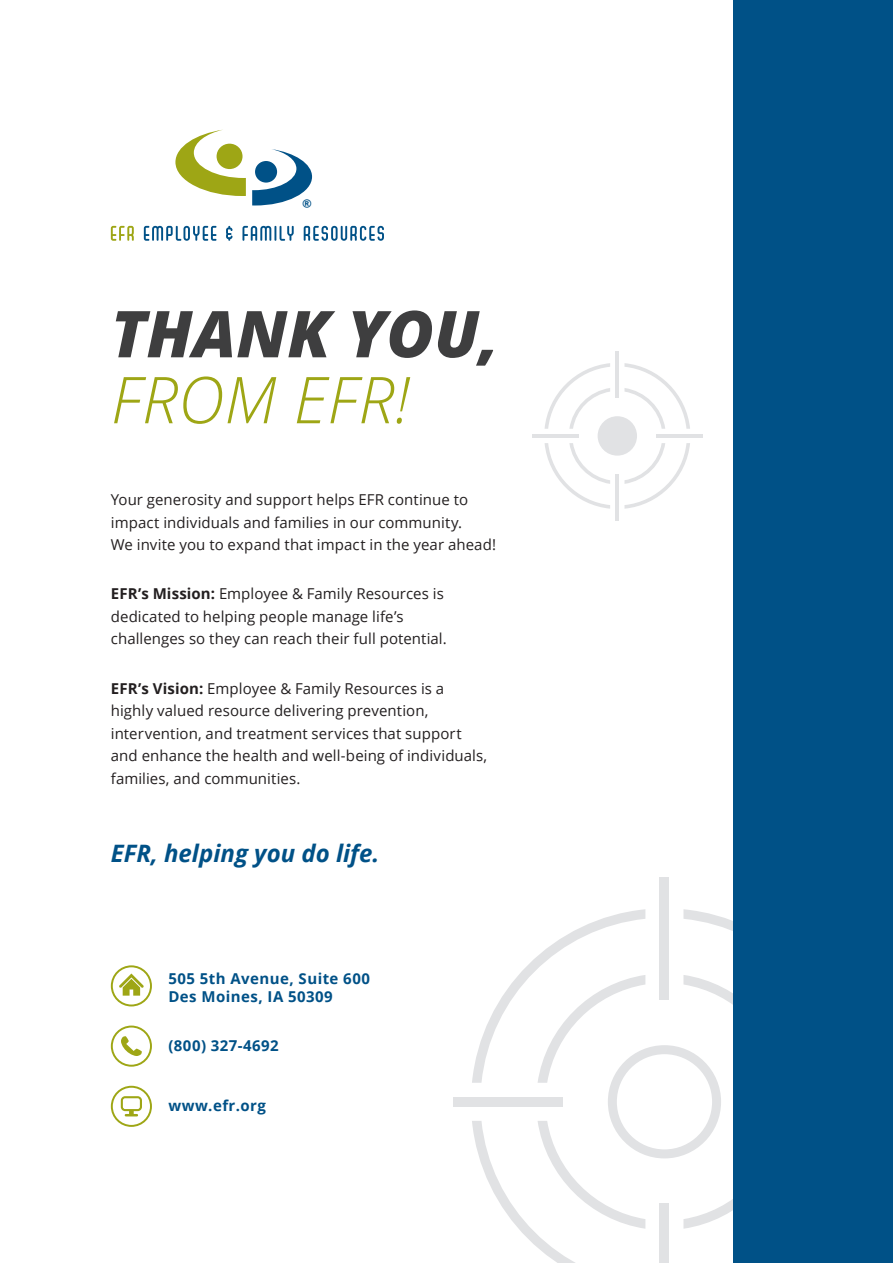
<style>
.page{position:relative;width:893px;height:1263px;background:#fff}
.page>*{position:absolute;margin:0;border:0;box-sizing:border-box;transform-origin:0 0}
.Cover_Title_02{font:italic 800 64.65px/66px "Open Sans";color:#3e3e3f}
.Title_05{font:italic 700 24px "Open Sans";color:#005187}
.Main_Text_9pts_LEFT{font:15px/22.5px "Open Sans";letter-spacing:.005em;color:#231f20}
.Text_Left_Justify{font:700 15px "Open Sans";letter-spacing:.03em;color:#005187}
.t1{font:700 11.1px "Gill Sans";color:#005187}
.s1{font-weight:300;color:#9ea615}
.s2{font-weight:700}
</style>
<div class="page">
<svg style="left:545px;top:443px;width:65px;height:66px"></svg>
<svg style="left:545px;top:363px;width:65px;height:66px"></svg>
<svg style="left:624px;top:443px;width:66px;height:66px"></svg>
<svg style="left:624px;top:363px;width:66px;height:66px"></svg>
<hr style="left:615px;top:351px;width:4px;height:46px;background:#e1e2e4">
<hr style="left:615px;top:474px;width:4px;height:47px;background:#e1e2e4">
<hr style="left:656px;top:434px;width:46px;height:4px;background:#e1e2e4">
<hr style="left:532px;top:434px;width:47px;height:4px;background:#e1e2e4">
<div style="left:598px;top:416px;width:39px;height:40px;background:#e1e2e4;border-radius:50%"></div>
<svg style="left:683px;top:1121px;width:50px;height:108px"></svg>
<svg style="left:683px;top:909px;width:50px;height:174px"></svg>
<svg style="left:472px;top:1121px;width:173px;height:142px"></svg>
<svg style="left:472px;top:909px;width:173px;height:174px"></svg>
<div style="left:660px;top:878px;width:9px;height:122px;background:#e1e2e4"></div>
<div style="left:660px;top:1204px;width:9px;height:59px;background:#e1e2e4"></div>
<div style="left:453px;top:1097px;width:109px;height:9px;background:#e1e2e4"></div>
<div style="left:608px;top:1045px;width:113px;height:113px;border:9px solid #e1e2e4;border-radius:50%"></div>
<svg style="left:119px;top:973px;width:25px;height:23px"></svg>
<div style="left:111px;top:965px;width:41px;height:41px;border:2px solid #9ea615;border-radius:50%"></div>
<svg style="left:121px;top:1036px;width:21px;height:20px"></svg>
<div style="left:111px;top:1025px;width:41px;height:42px;border:2px solid #9ea615;border-radius:50%"></div>
<svg style="left:121px;top:1096px;width:21px;height:20px"></svg>
<div style="left:111px;top:1086px;width:41px;height:41px;border:2px solid #9ea615;border-radius:50%"></div>
<div style="left:733px;top:0;width:160px;height:1263px;background:#005187"></div>
<svg style="left:111px;top:226px;width:23px;height:15px"></svg>
<svg style="left:144px;top:226px;width:72px;height:15px"></svg>
<svg style="left:226px;top:226px;width:6px;height:15px"></svg>
<svg style="left:242px;top:226px;width:52px;height:15px"></svg>
<svg style="left:304px;top:226px;width:80px;height:15px"></svg>
<svg style="left:175px;top:130px;width:71px;height:66px"></svg>
<div style="left:217px;top:144px;width:26px;height:25px;background:#9ea615;border-radius:50%"></div>
<svg style="left:252px;top:149px;width:60px;height:56px"></svg>
<div style="left:255px;top:161px;width:22px;height:22px;background:#005187;border-radius:50%"></div>
<p class="t1" style="left:302px;top:196px;width:11px">®</p>
<p class="Cover_Title_02" style="left:111px;top:298px;width:390px">THANK YOU,<br><span class="s1">FROM EFR!</span></p>
<p class="Main_Text_9pts_LEFT" style="left:111px;top:488px;width:387px">Your generosity and support helps EFR continue to impact individuals and families in our community.<br>We invite you to expand that impact in the year ahead!</p>
<p class="Main_Text_9pts_LEFT" style="left:111px;top:582px;width:337px"><span class="s2">EFR’s Mission:</span> Employee &amp; Family Resources is dedicated to helping people manage life’s challenges so they can reach their full potential.</p>
<p class="Main_Text_9pts_LEFT" style="left:111px;top:676px;width:378px"><span class="s2">EFR’s Vision:</span> Employee &amp; Family Resources is a highly valued resource delivering prevention, intervention, and treatment services that support and enhance the health and well-being of individuals, families, and communities.</p>
<p class="Title_05" style="left:111px;top:836px;width:270px">EFR, helping you do life.</p>
<p class="Text_Left_Justify" style="left:168px;top:968px;width:203px">505 5th Avenue, Suite 600</p>
<p class="Text_Left_Justify" style="left:168px;top:986px;width:166px">Des Moines, IA 50309</p>
<p class="Text_Left_Justify" style="left:168px;top:1034px;width:112px">(800) 327-4692</p>
<p class="Text_Left_Justify" style="left:168px;top:1095px;width:99px">www.efr.org</p>
</div>
